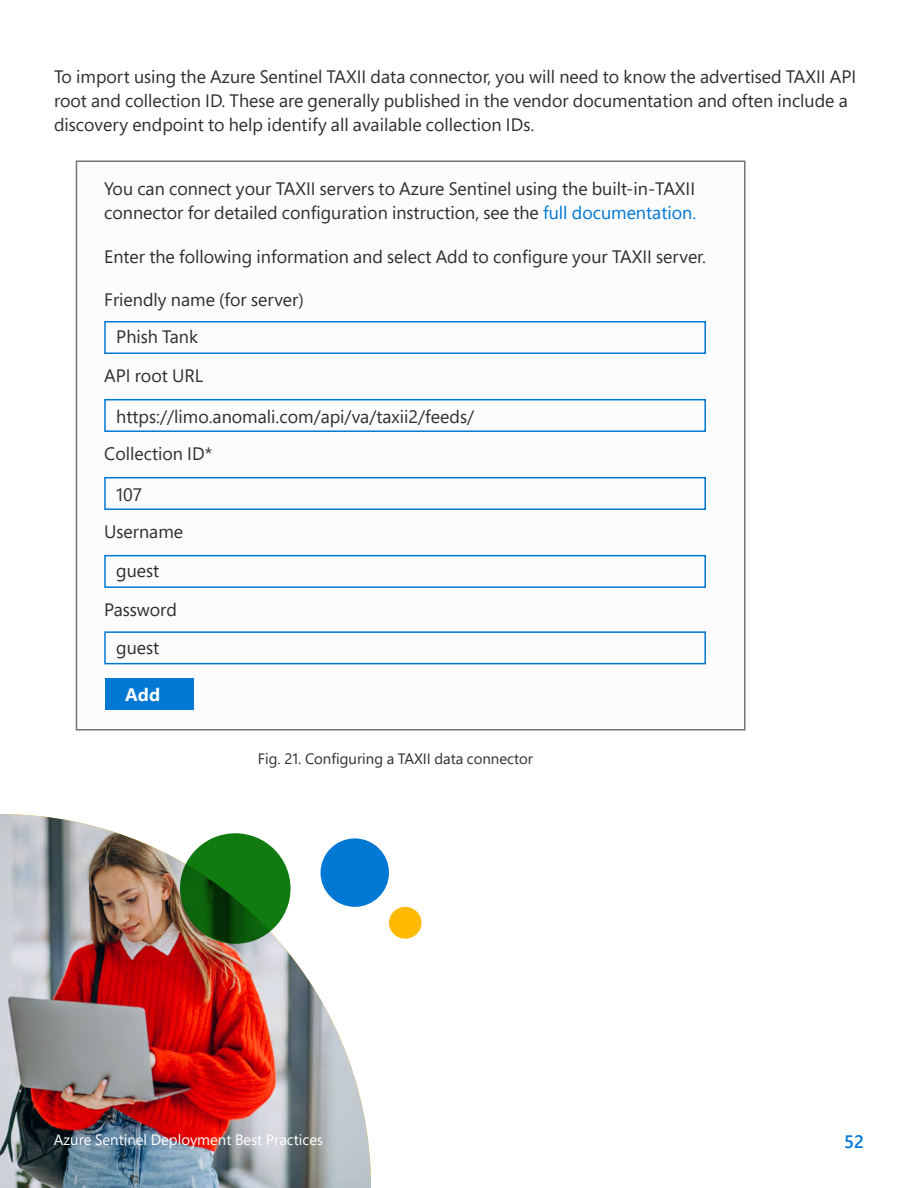
<style>
.page{position:relative;width:918px;height:1188px;background:#fff}
.page>*{position:absolute;margin:0;border:0;box-sizing:border-box;transform-origin:0 0}
.t1{font:18px/24px "Segoe Pro";color:#2f2f2f}
.t2{font:700 18px "Segoe Pro";color:#fff}
.t3{font:600 18px "Segoe Pro";color:#0078d4}
.t4{font:15px "Segoe Pro";color:#2f2f2f}
.t5{font:15px "Segoe Pro";color:#fff}
.s1{color:#0078d4}
</style>
<div class="page">
<div style="left:76px;top:160px;width:670px;height:570px;background:#fcfcff;border:2px solid #737373"></div>
<div style="left:104px;top:321px;width:602px;height:33px;border:2px solid #0078d4"></div>
<div style="left:104px;top:399px;width:602px;height:33px;border:2px solid #0078d4"></div>
<div style="left:104px;top:477px;width:602px;height:33px;border:2px solid #0078d4"></div>
<div style="left:104px;top:555px;width:602px;height:33px;border:2px solid #0078d4"></div>
<div style="left:104px;top:631px;width:602px;height:33px;border:2px solid #0078d4"></div>
<div style="left:105px;top:679px;width:89px;height:31px;background:#0078d4"></div>
<img style="left:0;top:814px;width:371px;height:374px">
<div style="left:321px;top:838px;width:68px;height:69px;background:#0078d4;border-radius:50%"></div>
<svg style="left:180px;top:833px;width:111px;height:111px;background:#106b10"></svg>
<div style="left:389px;top:907px;width:32px;height:32px;background:#ffb900;border-radius:50%"></div>
<p class="t1" style="left:54px;top:64px;width:804px">To import using the Azure Sentinel TAXII data connector, you will need to know the advertised TAXII API root and collection ID. These are generally published in the vendor documentation and often include a discovery endpoint to help identify all available collection IDs.</p>
<p class="t1" style="left:104px;top:176px;width:594px">You can connect your TAXII servers to Azure Sentinel using the built-in-TAXII connector for detailed configuration instruction, see the <span class="s1">full documentation.</span></p>
<p class="t1" style="left:104px;top:244px;width:603px">Enter the following information and select Add to configure your TAXII server.</p>
<p class="t1" style="left:104px;top:287px;width:201px">Friendly name (for server)</p>
<p class="t1" style="left:116px;top:325px;width:83px">Phish Tank</p>
<p class="t1" style="left:104px;top:364px;width:101px">API root URL</p>
<p class="t1" style="left:116px;top:404px;width:359px">https://limo.anomali.com/api/va/taxii2/feeds/</p>
<p class="t1" style="left:104px;top:442px;width:109px">Collection ID*</p>
<p class="t1" style="left:116px;top:482px;width:27px">107</p>
<p class="t1" style="left:104px;top:520px;width:80px">Username</p>
<p class="t1" style="left:116px;top:559px;width:45px">guest</p>
<p class="t1" style="left:104px;top:598px;width:74px">Password</p>
<p class="t1" style="left:116px;top:635px;width:45px">guest</p>
<p class="t2" style="left:125px;top:682px;width:36px">Add</p>
<p class="t4" style="left:258px;top:749px;width:277px">Fig. 21. Configuring a TAXII data connector</p>
<p class="t5" style="left:54px;top:1130px;width:271px">Azure Sentinel Deployment Best Practices</p>
<p class="t3" style="left:844px;top:1129px;width:21px">52</p>
</div>
